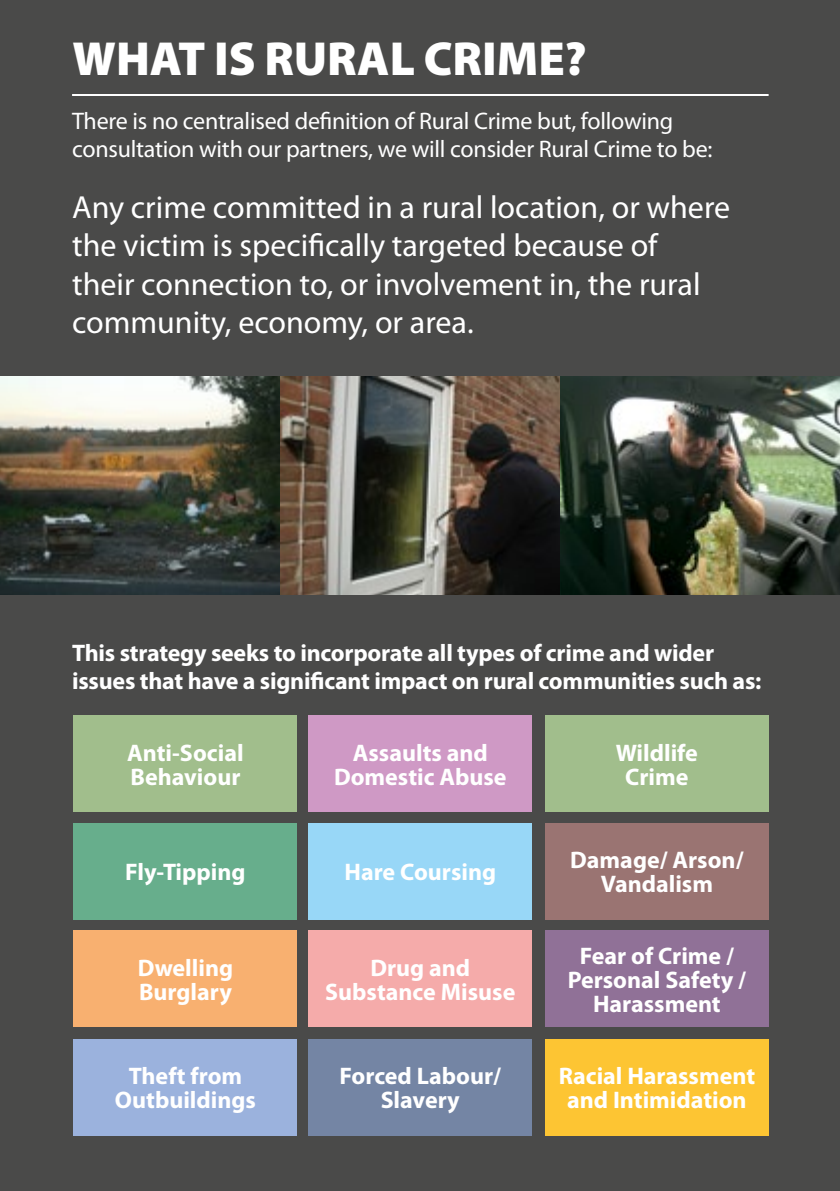
<style>
.page{position:relative;width:840px;height:1191px;background:#fff}
.page>*{position:absolute;margin:0;border:0;box-sizing:border-box;transform-origin:0 0}
.t1{font:900 48px "Myriad Pro";color:#fff}
.t2{font:32px/38.4px "Myriad Pro";color:#fff}
.t3{font:700 24px/24px "Myriad Pro";color:#fff;text-align:center}
.t4{font:24px/28.8px "Myriad Pro";letter-spacing:-.01em;color:#fff}
</style>
<div class="page">
<div style="left:0;top:0;width:839px;height:376px;background:#4a4a49"></div>
<hr style="left:72px;top:94px;width:696px;height:2px;background:#fff">
<img style="left:0;top:376px;width:839px;height:219px">
<div style="left:0;top:595px;width:839px;height:596px;background:#4a4a49"></div>
<div style="left:74px;top:715px;width:223px;height:96px;background:#a1be8c"></div>
<div style="left:308px;top:715px;width:223px;height:96px;background:#cf99c5"></div>
<div style="left:545px;top:715px;width:223px;height:96px;background:#a1be8c"></div>
<div style="left:74px;top:823px;width:223px;height:96px;background:#67ae8c"></div>
<div style="left:308px;top:823px;width:223px;height:96px;background:#98d7f7"></div>
<div style="left:545px;top:823px;width:223px;height:96px;background:#9a7472"></div>
<div style="left:74px;top:930px;width:223px;height:96px;background:#f8b070"></div>
<div style="left:308px;top:930px;width:223px;height:96px;background:#f5abaa"></div>
<div style="left:545px;top:930px;width:223px;height:96px;background:#907197"></div>
<div style="left:74px;top:1039px;width:223px;height:96px;background:#9bb2dd"></div>
<div style="left:308px;top:1039px;width:223px;height:96px;background:#7485a4"></div>
<div style="left:545px;top:1039px;width:223px;height:96px;background:#fdc533"></div>
<h1 class="t1" style="left:72px;top:32px;width:515px">WHAT IS RURAL CRIME?</h1>
<p class="t4" style="left:72px;top:107px;width:641px">There is no centralised definition of Rural Crime but, following consultation with our partners, we will consider Rural Crime to be:</p>
<h2 class="t2" style="left:72px;top:188px;width:659px">Any crime committed in a rural location, or where the victim is specifically targeted because of<br>their connection to, or involvement in, the rural community, economy, or area.</h2>
<p class="t3" style="left:72px;top:638px;width:690px;line-height:28.8px;text-align:left">This strategy seeks to incorporate all types of crime and wider issues that have a significant impact on rural communities such as:</p>
<p class="t3" style="left:127px;top:741px;width:118px;text-align:left">Anti-Social<br>Behaviour</p>
<p class="t3" style="left:334px;top:741px;width:174px">Assaults and<br>Domestic Abuse</p>
<p class="t3" style="left:615px;top:741px;width:83px">Wildlife<br>Crime</p>
<p class="t3" style="left:125px;top:860px;width:122px">Fly-Tipping</p>
<p class="t3" style="left:344px;top:860px;width:153px">Hare Coursing</p>
<p class="t3" style="left:570px;top:848px;width:175px">Damage/ Arson/<br>Vandalism</p>
<p class="t3" style="left:138px;top:955px;width:97px;text-align:left">Dwelling<br>Burglary</p>
<p class="t3" style="left:325px;top:955px;width:191px">Drug and<br>Substance Misuse</p>
<p class="t3" style="left:567px;top:943px;width:180px">Fear of Crime /<br>Personal Safety /<br>Harassment</p>
<p class="t3" style="left:115px;top:1064px;width:143px">Theft from<br>Outbuildings</p>
<p class="t3" style="left:339px;top:1064px;width:163px">Forced Labour/<br>Slavery</p>
<p class="t3" style="left:558px;top:1064px;width:198px">Racial Harassment and Intimidation</p>
</div>
